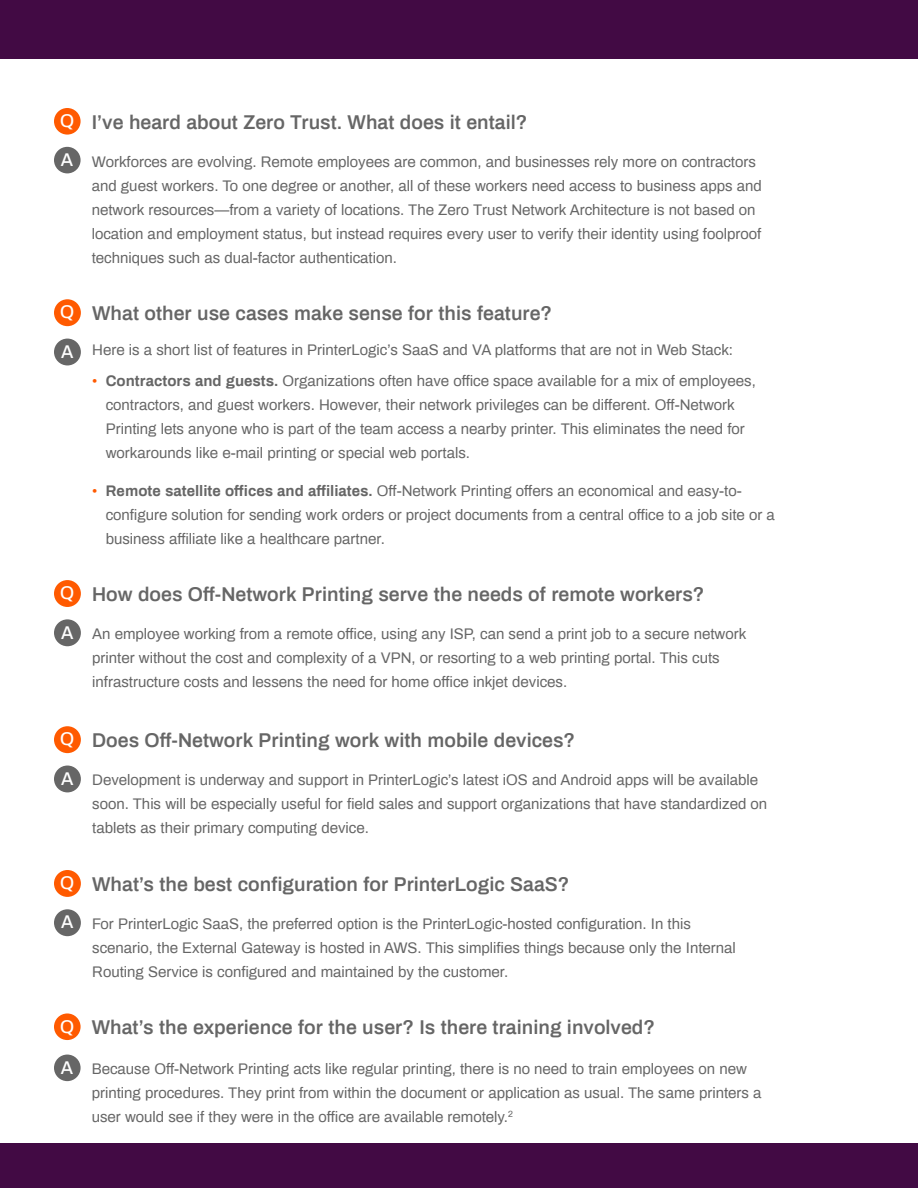
<style>
.page{position:relative;width:918px;height:1188px;background:#fff}
.page>*{position:absolute;margin:0;border:0;box-sizing:border-box;transform-origin:0 0}
.Product_Subhead{font:600 19.5px "Archivo";color:#666}
.t1{font:500 18px "Archivo";color:#fff}
.t2{font:15px/24px "Archivo";color:#666}
.s1{color:#ff5a00}
.s2{font-weight:700}
</style>
<div class="page">
<div style="left:0;top:1143px;width:918px;height:45px;background:#420a44"></div>
<div style="left:0;top:0;width:918px;height:58px;background:#420a44"></div>
<div style="left:54px;top:870px;width:27px;height:27px;background:#ff5a00;border-radius:50%"></div>
<div style="left:54px;top:909px;width:27px;height:27px;background:#666;border-radius:50%"></div>
<div style="left:54px;top:726px;width:27px;height:27px;background:#ff5a00;border-radius:50%"></div>
<div style="left:54px;top:766px;width:27px;height:26px;background:#666;border-radius:50%"></div>
<div style="left:54px;top:580px;width:27px;height:27px;background:#ff5a00;border-radius:50%"></div>
<div style="left:54px;top:619px;width:27px;height:27px;background:#666;border-radius:50%"></div>
<div style="left:54px;top:108px;width:27px;height:27px;background:#ff5a00;border-radius:50%"></div>
<div style="left:54px;top:147px;width:27px;height:26px;background:#666;border-radius:50%"></div>
<div style="left:54px;top:299px;width:27px;height:27px;background:#ff5a00;border-radius:50%"></div>
<div style="left:54px;top:339px;width:27px;height:26px;background:#666;border-radius:50%"></div>
<div style="left:54px;top:1013px;width:27px;height:27px;background:#ff5a00;border-radius:50%"></div>
<div style="left:54px;top:1055px;width:27px;height:26px;background:#666;border-radius:50%"></div>
<p class="t1" style="left:60px;top:108px;width:16px">Q</p>
<p class="t1" style="left:61px;top:147px;width:14px">A</p>
<p class="Product_Subhead" style="left:92px;top:108px;width:437px">I’ve heard about Zero Trust. What does it entail?</p>
<p class="t2" style="left:92px;top:148px;width:672px">Workforces are evolving. Remote employees are common, and businesses rely more on contractors and guest workers. To one degree or another, all of these workers need access to business apps and network resources—from a variety of locations. The Zero Trust Network Architecture is not based on location and employment status, but instead requires every user to verify their identity using foolproof techniques such as dual-factor authentication.</p>
<p class="t1" style="left:60px;top:299px;width:16px">Q</p>
<p class="t1" style="left:61px;top:338px;width:14px">A</p>
<p class="Product_Subhead" style="left:92px;top:299px;width:461px">What other use cases make sense for this feature?</p>
<p class="t2" style="left:92px;top:337px;width:642px">Here is a short list of features in PrinterLogic’s SaaS and VA platforms that are not in Web Stack:</p>
<p class="t2" style="left:106px;top:368px;width:652px;text-indent:-14px"><span class="s1">•</span> <span class="s2">Contractors and guests.</span> Organizations often have office space available for a mix of employees, contractors, and guest workers. However, their network privileges can be different. Off-Network Printing lets anyone who is part of the team access a nearby printer. This eliminates the need for workarounds like e-mail printing or special web portals.</p>
<p class="t2" style="left:106px;top:477px;width:671px;text-indent:-14px"><span class="s1">•</span> <span class="s2">Remote satellite offices and affiliates.</span> Off-Network Printing offers an economical and easy-to&shy;configure solution for sending work orders or project documents from a central office to a job site or a business affiliate like a healthcare partner.</p>
<p class="t1" style="left:60px;top:580px;width:16px">Q</p>
<p class="t1" style="left:61px;top:619px;width:14px">A</p>
<p class="Product_Subhead" style="left:92px;top:580px;width:614px">How does Off-Network Printing serve the needs of remote workers?</p>
<p class="t2" style="left:92px;top:621px;width:655px">An employee working from a remote office, using any ISP, can send a print job to a secure network printer without the cost and complexity of a VPN, or resorting to a web printing portal. This cuts infrastructure costs and lessens the need for home office inkjet devices.</p>
<p class="t1" style="left:60px;top:726px;width:16px">Q</p>
<p class="t1" style="left:61px;top:765px;width:14px">A</p>
<p class="Product_Subhead" style="left:92px;top:726px;width:484px">Does Off-Network Printing work with mobile devices?</p>
<p class="t2" style="left:92px;top:767px;width:677px">Development is underway and support in PrinterLogic’s latest iOS and Android apps will be available soon. This will be especially useful for field sales and support organizations that have standardized on tablets as their primary computing device.</p>
<p class="t1" style="left:60px;top:870px;width:16px">Q</p>
<p class="t1" style="left:61px;top:909px;width:14px">A</p>
<p class="Product_Subhead" style="left:92px;top:870px;width:479px">What’s the best configuration for PrinterLogic SaaS?</p>
<p class="t2" style="left:92px;top:911px;width:645px">For PrinterLogic SaaS, the preferred option is the PrinterLogic-hosted configuration. In this scenario, the External Gateway is hosted in AWS. This simplifies things because only the Internal<br>Routing Service is configured and maintained by the customer.</p>
<p class="t1" style="left:60px;top:1013px;width:16px">Q</p>
<p class="t1" style="left:61px;top:1054px;width:14px">A</p>
<p class="Product_Subhead" style="left:92px;top:1013px;width:565px">What’s the experience for the user? Is there training involved?</p>
<p class="t2" style="left:92px;top:1056px;width:671px">Because Off-Network Printing acts like regular printing, there is no need to train employees on new printing procedures. They print from within the document or application as usual. The same printers a user would see if they were in the office are available remotely.<sup>2</sup></p>
</div>
